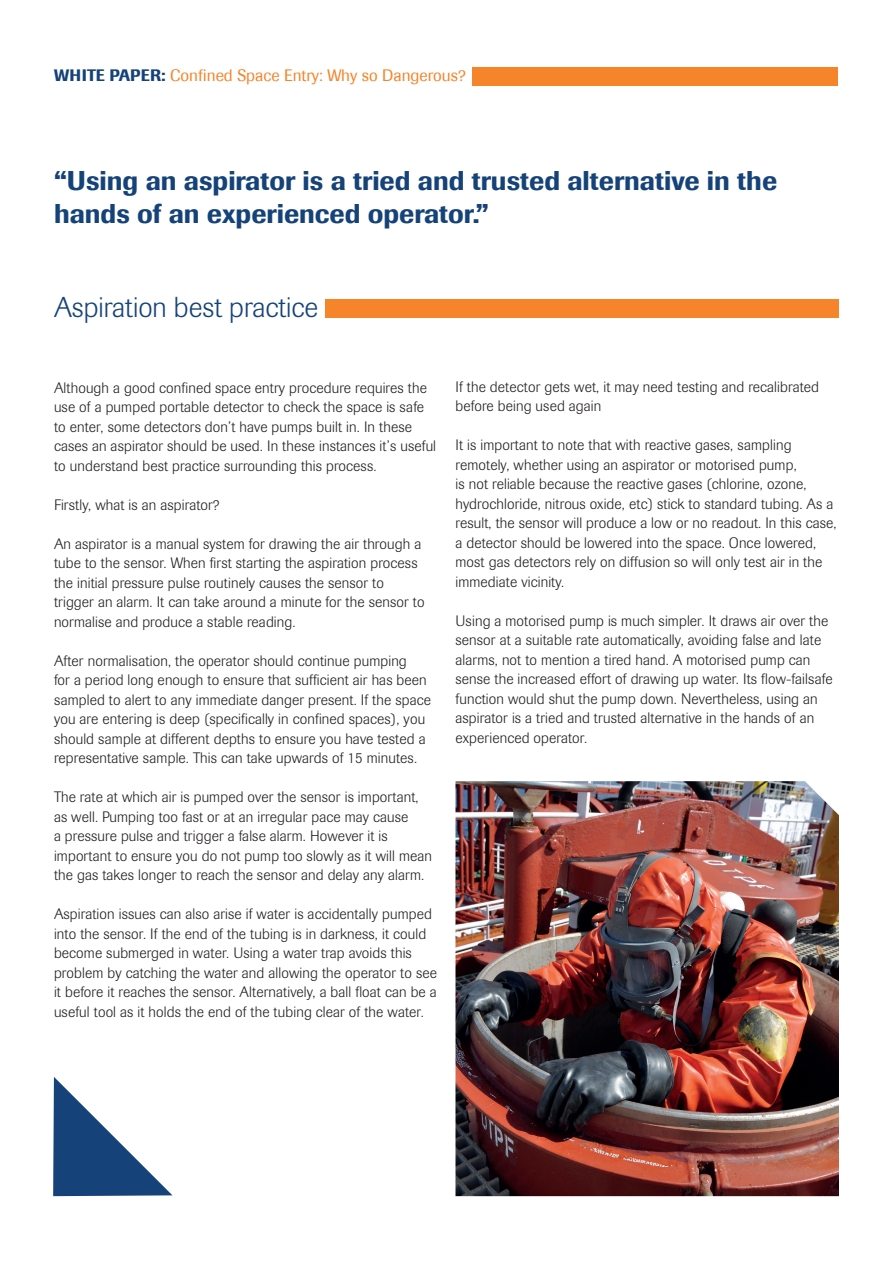
<style>
.page{position:relative;width:893px;height:1263px;background:#fff}
.page>*{position:absolute;margin:0;border:0;box-sizing:border-box;transform-origin:0 0}
.t1{font:300 28.5px "Imago";color:#154379}
.t2{font:500 27px/32.4px "Imago";color:#154379}
.t3{font:16.5px "Imago";color:#f5842a}
.t4{font:300 15px/19.5px "Imago";letter-spacing:.01em;color:#231f20}
.s1{font-weight:500;color:#154379}
</style>
<div class="page">
<div style="left:326px;top:300px;width:513px;height:18px;background:#f5842a"></div>
<svg style="left:53px;top:1077px;width:119px;height:119px"></svg>
<img style="left:455px;top:781px;width:384px;height:415px">
<div style="left:472px;top:67px;width:366px;height:18px;background:#f5842a"></div>
<p class="t3" style="left:54px;top:66px;width:413px"><span class="s1">WHITE PAPER:</span> Confined Space Entry: Why so Dangerous?</p>
<h2 class="t2" style="left:54px;top:164px;width:725px">“Using an aspirator is a tried and trusted alternative in the hands of an experienced operator.”</h2>
<h1 class="t1" style="left:54px;top:291px;width:266px">Aspiration best practice</h1>
<p class="t4" style="left:54px;top:378px;width:384px">Although a good confined space entry procedure requires the use of a pumped portable detector to check the space is safe to enter, some detectors don’t have pumps built in. In these cases an aspirator should be used. In these instances it’s useful to understand best practice surrounding this process.</p>
<p class="t4" style="left:54px;top:495px;width:167px">Firstly, what is an aspirator?</p>
<p class="t4" style="left:54px;top:534px;width:372px">An aspirator is a manual system for drawing the air through a tube to the sensor. When first starting the aspiration process the initial pressure pulse routinely causes the sensor to trigger an alarm. It can take around a minute for the sensor to normalise and produce a stable reading.</p>
<p class="t4" style="left:54px;top:651px;width:378px">After normalisation, the operator should continue pumping<br>for a period long enough to ensure that sufficient air has been sampled to alert to any immediate danger present. If the space you are entering is deep (specifically in confined spaces), you should sample at different depths to ensure you have tested a representative sample. This can take upwards of 15 minutes.</p>
<p class="t4" style="left:54px;top:788px;width:379px">The rate at which air is pumped over the sensor is important, as well. Pumping too fast or at an irregular pace may cause<br>a pressure pulse and trigger a false alarm. However it is important to ensure you do not pump too slowly as it will mean the gas takes longer to reach the sensor and delay any alarm.</p>
<p class="t4" style="left:54px;top:905px;width:384px">Aspiration issues can also arise if water is accidentally pumped into the sensor. If the end of the tubing is in darkness, it could become submerged in water. Using a water trap avoids this problem by catching the water and allowing the operator to see it before it reaches the sensor. Alternatively, a ball float can be a useful tool as it holds the end of the tubing clear of the water.</p>
<p class="t4" style="left:455px;top:377px;width:365px">If the detector gets wet, it may need testing and recalibrated before being used again</p>
<p class="t4" style="left:455px;top:436px;width:383px">It is important to note that with reactive gases, sampling remotely, whether using an aspirator or motorised pump,<br>is not reliable because the reactive gases (chlorine, ozone, hydrochloride, nitrous oxide, etc) stick to standard tubing. As a result, the sensor will produce a low or no readout. In this case, a detector should be lowered into the space. Once lowered, most gas detectors rely on diffusion so will only test air in the immediate vicinity.</p>
<p class="t4" style="left:455px;top:611px;width:379px">Using a motorised pump is much simpler. It draws air over the sensor at a suitable rate automatically, avoiding false and late alarms, not to mention a tired hand. A motorised pump can sense the increased effort of drawing up water. Its flow-failsafe function would shut the pump down. Nevertheless, using an aspirator is a tried and trusted alternative in the hands of an experienced operator.</p>
</div>
